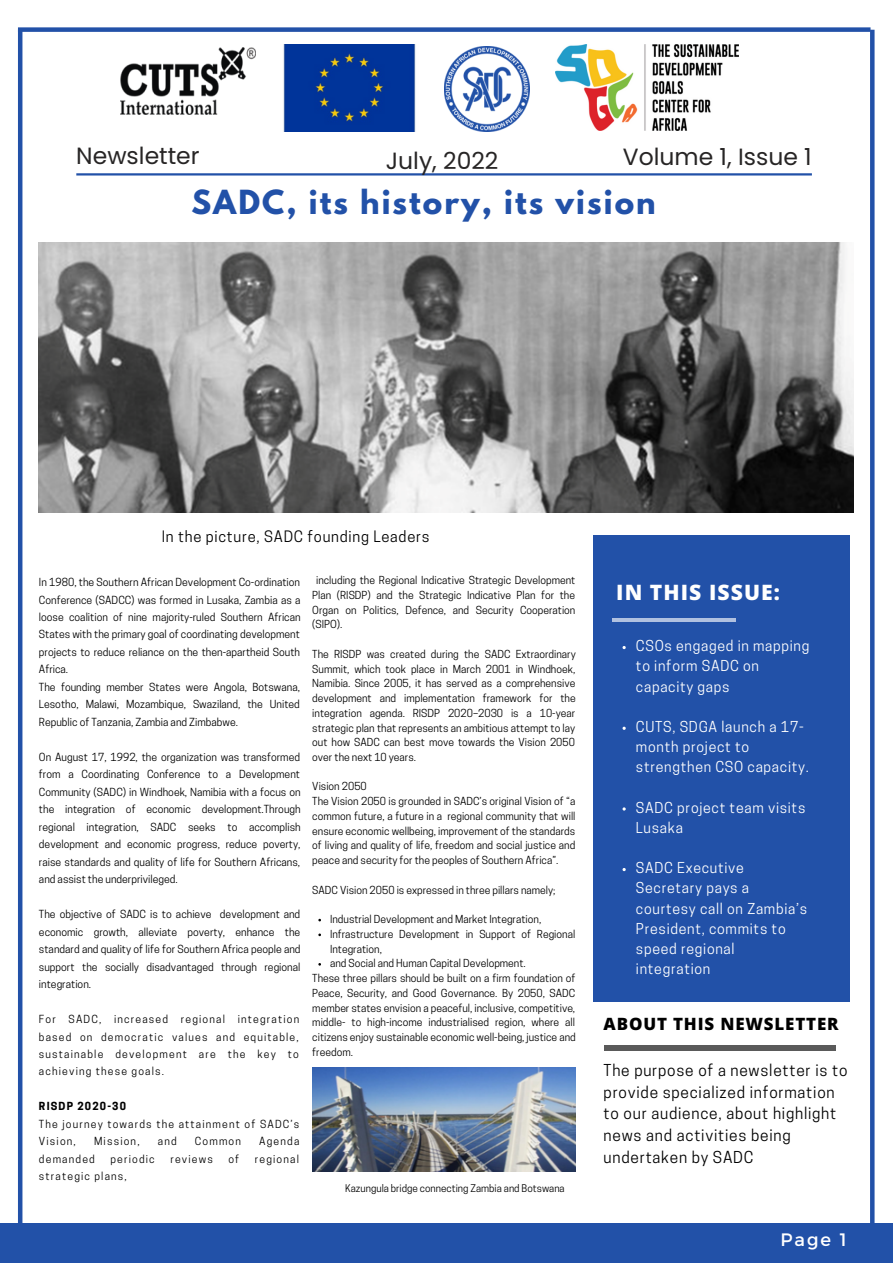
<style>
.page{position:relative;width:893px;height:1264px;background:#fff}
.page>*{position:absolute;margin:0;border:0;box-sizing:border-box;transform-origin:0 0}
.t1{font:700 29.4px "League Spartan";letter-spacing:.07em;color:#2251a8}
.t2{font:23.4px "Poppins";color:#272525}
.t3{font:800 21.15px "Open Sans";letter-spacing:.05em;color:#fff}
.t4{font:18px "Montserrat";color:#fff}
.t5{font:800 16.95px "Open Sans";letter-spacing:.05em;color:#000}
.t6{font:15.45px/21.5px "Cooper Hewitt";letter-spacing:.05em;color:#000}
.t7{font:14.85px "Cooper Hewitt";letter-spacing:.05em;color:#000}
.t8{font:14.1px/20.1px "Cooper Hewitt";letter-spacing:.05em;color:#fff}
.t9{font:10.5px/17.4px "Cooper Hewitt";color:#000;text-align:justify}
.t10{font:10.5px/17.4px "Cooper Hewitt";letter-spacing:.11em;color:#000}
.t11{font:700 10.5px "Cooper Hewitt";letter-spacing:.11em;color:#000}
.t12{font:10.35px/14.7px "Cooper Hewitt";color:#000;text-align:justify}
.t13{font:9.9px "Cooper Hewitt";color:#000}
</style>
<div class="page">
<div style="left:0;top:1223px;width:892px;height:39px;background:#2251a8"></div>
<img style="left:39px;top:243px;width:814px;height:270px">
<div style="left:593px;top:535px;width:256px;height:467px;background:#2251a8"></div>
<hr style="left:76px;top:173px;width:735px;height:2px;background:#2251a8">
<div style="left:603px;top:1045px;width:232px;height:5px;background:#5a5a5a"></div>
<hr style="left:612px;top:619px;width:123px;height:2px;background:#fff">
<img style="left:312px;top:1067px;width:263px;height:104px">
<img style="left:120px;top:47px;width:135px;height:68px">
<img style="left:283px;top:45px;width:133px;height:86px">
<img style="left:444px;top:46px;width:85px;height:85px">
<img style="left:555px;top:45px;width:183px;height:85px">
<hr style="left:18px;top:30px;width:4px;height:1197px;background:#2251a8">
<svg style="left:870px;top:30px;width:4px;height:1193px;background:#2553a9"></svg>
<div style="left:18px;top:27px;width:852px;height:5px;background:#2251a8"></div>
<h2 class="t2" style="left:76px;top:140px;width:125px">Newsletter</h2>
<h2 class="t2" style="left:623px;top:140px;width:190px">Volume 1, Issue 1</h2>
<h2 class="t2" style="left:386px;top:144px;width:114px">July, 2022</h2>
<h1 class="t1" style="left:191px;top:188px;width:466px">SADC, its history, its vision</h1>
<h3 class="t7" style="left:162px;top:531px;width:269px">In the picture, SADC founding Leaders</h3>
<p class="t9" style="left:39px;top:574px;width:263px;text-align:left">In 1980, the Southern African Development Co-ordination Conference (SADCC) was formed in Lusaka, Zambia as a loose coalition of nine majority-ruled Southern African States with the primary goal of coordinating development projects to reduce reliance on the then-apartheid South Africa.<br>The founding member States were Angola, Botswana, Lesotho, Malawi, Mozambique, Swaziland, the United Republic of Tanzania, Zambia and Zimbabwe.</p>
<p class="t9" style="left:39px;top:749px;width:263px">On August 17, 1992, the organization was transformed from a Coordinating Conference to a Development Community (SADC) in Windhoek, Namibia with a focus on the integration of economic development.Through regional integration, SADC seeks to accomplish development and economic progress, reduce poverty, raise standards and quality of life for Southern Africans, and assist the underprivileged.</p>
<p class="t9" style="left:39px;top:906px;width:263px">The objective of SADC is to achieve development and economic growth, alleviate poverty, enhance the standard and quality of life for Southern Africa people and support the socially disadvantaged through regional integration.</p>
<p class="t9" style="left:39px;top:1011px;width:262px">For SADC, increased regional integration based on democratic values and equitable, sustainable development are the key to achieving these goals.</p>
<p class="t11" style="left:39px;top:1102px;width:88px">RISDP 2020-30</p>
<p class="t10" style="left:39px;top:1116px;width:262px">The journey towards the attainment of SADC’s<br>Vision,</p>
<p class="t10" style="left:94px;top:1133px;width:47px">Mission,</p>
<p class="t9" style="left:158px;top:1133px;width:20px">and</p>
<p class="t9" style="left:195px;top:1133px;width:48px">Common</p>
<p class="t9" style="left:259px;top:1133px;width:42px">Agenda</p>
<p class="t10" style="left:39px;top:1151px;width:57px">demanded</p>
<p class="t10" style="left:110px;top:1151px;width:46px">periodic</p>
<p class="t10" style="left:170px;top:1151px;width:44px">reviews</p>
<p class="t9" style="left:228px;top:1151px;width:12px">of</p>
<p class="t10" style="left:255px;top:1151px;width:46px">regional</p>
<p class="t10" style="left:39px;top:1168px;width:89px">strategic plans,</p>
<p class="t12" style="left:312px;top:574px;width:264px;text-indent:4px">including the Regional Indicative Strategic Development Plan (RISDP) and the Strategic Indicative Plan for the Organ on Politics, Defence, and Security Cooperation (SIPO).</p>
<p class="t12" style="left:312px;top:648px;width:265px">The RISDP was created during the SADC Extraordinary Summit, which took place in March 2001 in Windhoek, Namibia. Since 2005, it has served as a comprehensive development and implementation framework for the integration agenda. RISDP 2020–2030 is a 10-year strategic plan that represents an ambitious attempt to lay out how SADC can best move towards the Vision 2050 over the next 10 years.</p>
<p class="t12" style="left:312px;top:780px;width:265px;text-align:left">Vision 2050<br>The Vision 2050 is grounded in SADC’s original Vision of “a common future, a future in a regional community that will ensure economic wellbeing, improvement of the standards of living and quality of life, freedom and social justice and peace and security for the peoples of Southern Africa”.</p>
<p class="t12" style="left:312px;top:883px;width:244px">SADC Vision 2050 is expressed in three pillars namely;</p>
<p class="t12" style="left:330px;top:913px;width:247px;text-align:left">Industrial Development and Market Integration, Infrastructure Development in Support of Regional Integration,<br>and Social and Human Capital Development.</p>
<p class="t12" style="left:312px;top:972px;width:265px">These three pillars should be built on a firm foundation of Peace, Security, and Good Governance. By 2050, SADC member states envision a peaceful, inclusive, competitive, middle- to high-income industrialised region, where all citizens enjoy sustainable economic well-being, justice and freedom.</p>
<p class="t13" style="left:345px;top:1184px;width:221px">Kazungula bridge connecting Zambia and Botswana</p>
<h3 class="t3" style="left:616px;top:577px;width:165px">IN THIS ISSUE:</h3>
<h3 class="t8" style="left:636px;top:637px;width:175px">CSOs engaged in mapping to inform SADC on capacity gaps</h3>
<h3 class="t8" style="left:636px;top:718px;width:174px">CUTS, SDGA launch a 17- month project to strengthen CSO capacity.</h3>
<h3 class="t8" style="left:636px;top:799px;width:171px">SADC project team visits<br>Lusaka</h3>
<h3 class="t8" style="left:636px;top:859px;width:173px">SADC Executive<br>Secretary pays a courtesy call on Zambia’s<br>President, commits to speed regional integration</h3>
<h3 class="t5" style="left:603px;top:1011px;width:236px">ABOUT THIS NEWSLETTER</h3>
<h3 class="t6" style="left:603px;top:1061px;width:245px">The purpose of a newsletter is to provide specialized information to our audience, about highlight news and activities being undertaken by SADC</h3>
<h3 class="t4" style="left:780px;top:1227px;width:68px">Page 1</h3>
</div>
